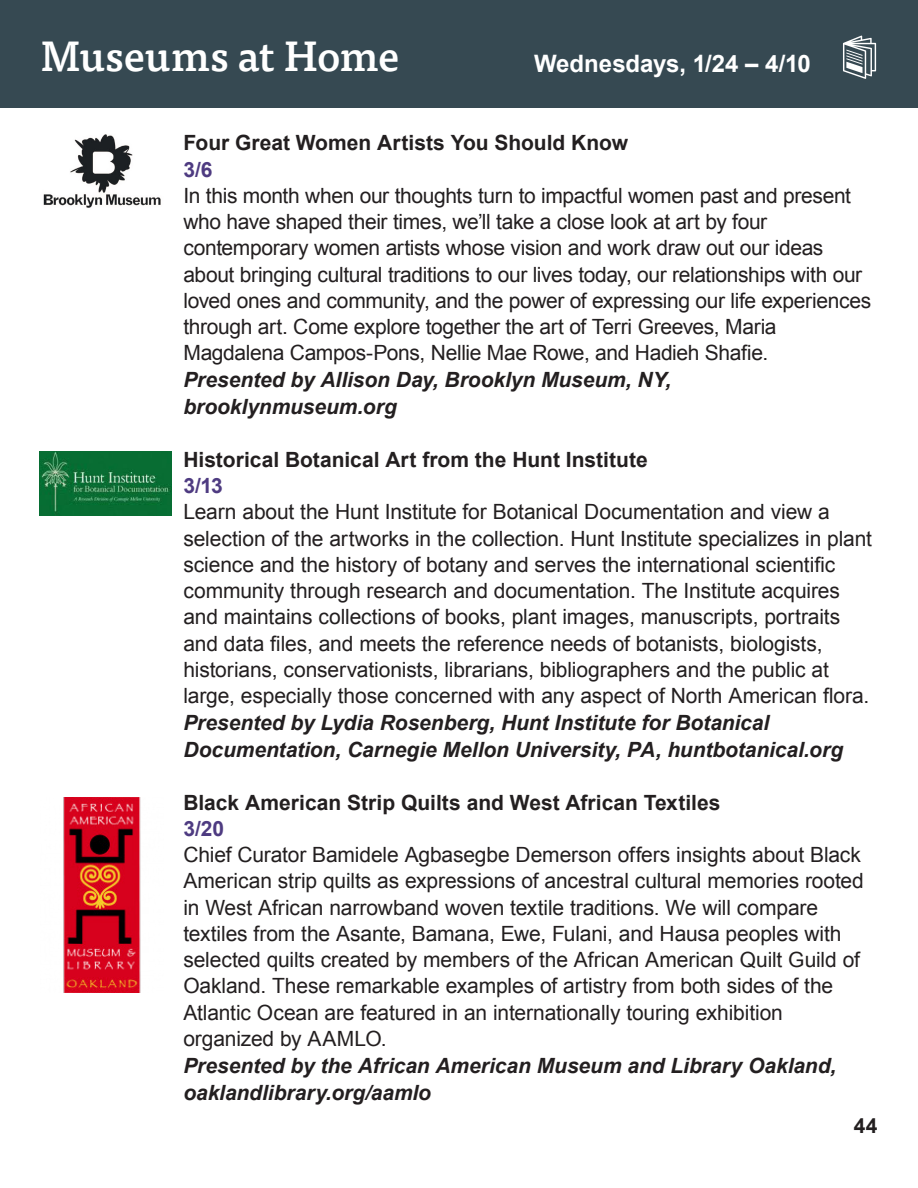
<style>
.page{position:relative;width:918px;height:1188px;background:#fff}
.page>*{position:absolute;margin:0;border:0;box-sizing:border-box;transform-origin:0 0}
.t1{font:500 42px "Tisa OT";letter-spacing:-.01em;color:#fff}
.t2{font:700 24px "Arial";color:#fff}
.t3{font:21px/26.2px "Arial";letter-spacing:-.01em;color:#231f20}
.t4{font:italic 700 21px/27px "Arial";letter-spacing:-.005em;color:#231f20}
.t5{font:700 21px "Arial";color:#231f20}
.t6{font:700 21px "Arial";color:#4e3b81}
</style>
<div class="page">
<div style="left:0;top:0;width:918px;height:108px;background:#364952"></div>
<svg style="left:843px;top:36px;width:33px;height:43px"></svg>
<img style="left:43px;top:134px;width:118px;height:74px">
<img style="left:40px;top:451px;width:132px;height:64px">
<img style="left:63px;top:797px;width:78px;height:195px">
<p class="t1" style="left:40px;top:31px;width:361px">Museums at Home</p>
<p class="t2" style="left:534px;top:47px;width:278px">Wednesdays, 1/24 – 4/10</p>
<p class="t5" style="left:183px;top:129px;width:446px">Four Great Women Artists You Should Know</p>
<p class="t6" style="left:183px;top:155px;width:31px">3/6</p>
<p class="t3" style="left:183px;top:183px;width:690px">In this month when our thoughts turn to impactful women past and present who have shaped their times, we’ll take a close look at art by four contemporary women artists whose vision and work draw out our ideas about bringing cultural traditions to our lives today, our relationships with our loved ones and community, and the power of expressing our life experiences through art. Come explore together the art of Terri Greeves, Maria Magdalena Campos-Pons, Nellie Mae Rowe, and Hadieh Shafie.</p>
<p class="t4" style="left:183px;top:367px;width:489px">Presented by Allison Day, Brooklyn Museum, NY,</p>
<p class="t4" style="left:183px;top:394px;width:215px">brooklynmuseum.org</p>
<p class="t5" style="left:183px;top:446px;width:466px">Historical Botanical Art from the Hunt Institute</p>
<p class="t6" style="left:183px;top:472px;width:41px">3/13</p>
<p class="t3" style="left:183px;top:499px;width:690px">Learn about the Hunt Institute for Botanical Documentation and view a selection of the artworks in the collection. Hunt Institute specializes in plant science and the history of botany and serves the international scientific community through research and documentation. The Institute acquires and maintains collections of books, plant images, manuscripts, portraits and data files, and meets the reference needs of botanists, biologists, historians, conservationists, librarians, bibliographers and the public at large, especially those concerned with any aspect of North American flora.</p>
<p class="t4" style="left:183px;top:710px;width:661px">Presented by Lydia Rosenberg, Hunt Institute for Botanical<br>Documentation, Carnegie Mellon University, PA, huntbotanical.org</p>
<p class="t5" style="left:183px;top:788px;width:539px">Black American Strip Quilts and West African Textiles</p>
<p class="t6" style="left:183px;top:815px;width:42px">3/20</p>
<p class="t3" style="left:183px;top:842px;width:682px">Chief Curator Bamidele Agbasegbe Demerson offers insights about Black American strip quilts as expressions of ancestral cultural memories rooted in West African narrowband woven textile traditions. We will compare textiles from the Asante, Bamana, Ewe, Fulani, and Hausa peoples with selected quilts created by members of the African American Quilt Guild of Oakland. These remarkable examples of artistry from both sides of the Atlantic Ocean are featured in an internationally touring exhibition organized by AAMLO.</p>
<p class="t4" style="left:183px;top:1053px;width:655px">Presented by the African American Museum and Library Oakland, oaklandlibrary.org/aamlo</p>
<p class="t5" style="left:854px;top:1112px;width:25px">44</p>
</div>
